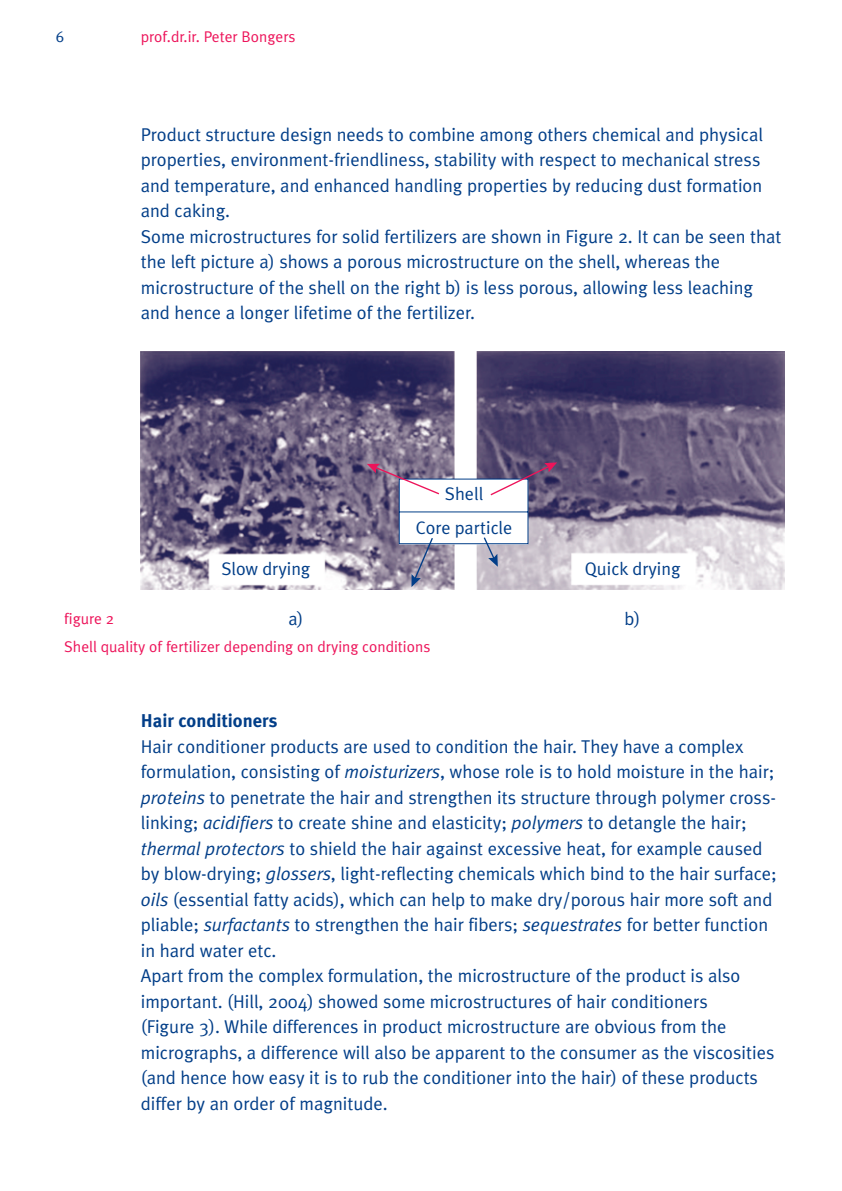
<style>
.page{position:relative;width:842px;height:1191px;background:#fff}
.page>*{position:absolute;margin:0;border:0;box-sizing:border-box;transform-origin:0 0}
.t1{font:18.4px/25.6px "Meta Plus Normal";color:#023e88}
.t2{font:700 18.4px "Meta Plus";color:#023e88}
.t3{font:18.2px/33.4px "Meta Plus Normal";color:#023e88;text-align:center}
.t4{font:15.6px "Meta Plus Normal";color:#ed145a}
.t5{font:15.6px "Meta Plus Normal";color:#023e88}
.s1{font-style:italic}
</style>
<div class="page">
<img style="left:141px;top:352px;width:643px;height:237px">
<svg style="left:367px;top:462px;width:190px;height:125px"></svg>
<p class="t5" style="left:56px;top:31px;width:10px">6</p>
<p class="t4" style="left:141px;top:31px;width:156px">prof.dr.ir. Peter Bongers</p>
<p class="t1" style="left:141px;top:123px;width:642px">Product structure design needs to combine among others chemical and physical properties, environment-friendliness, stability with respect to mechanical stress and temperature, and enhanced handling properties by reducing dust formation and caking.<br>Some microstructures for solid fertilizers are shown in Figure 2. It can be seen that the left picture a) shows a porous microstructure on the shell, whereas the microstructure of the shell on the right b) is less porous, allowing less leaching and hence a longer lifetime of the fertilizer.</p>
<p class="t3" style="left:416px;top:479px;width:98px">Shell<br>Core particle</p>
<p class="t3" style="left:221px;top:553px;width:91px">Slow drying</p>
<p class="t3" style="left:585px;top:553px;width:97px">Quick drying</p>
<p class="t4" style="left:64px;top:612px;width:51px">figure 2</p>
<p class="t3" style="left:288px;top:603px;width:17px">a)</p>
<p class="t3" style="left:625px;top:603px;width:17px">b)</p>
<p class="t4" style="left:64px;top:641px;width:368px">Shell quality of fertilizer depending on drying conditions</p>
<p class="t2" style="left:141px;top:713px;width:138px">Hair conditioners</p>
<p class="t1" style="left:141px;top:735px;width:638px">Hair conditioner products are used to condition the hair. They have a complex formulation, consisting of <span class="s1">moisturizers</span>, whose role is to hold moisture in the hair; <span class="s1">proteins</span> to penetrate the hair and strengthen its structure through polymer cross&shy;linking; <span class="s1">acidifiers</span> to create shine and elasticity; <span class="s1">polymers</span> to detangle the hair; <span class="s1">thermal protectors</span> to shield the hair against excessive heat, for example caused by blow-drying; <span class="s1">glossers</span>, light-reflecting chemicals which bind to the hair surface; <span class="s1">oils</span> (essential fatty acids), which can help to make dry/porous hair more soft and pliable; <span class="s1">surfactants</span> to strengthen the hair fibers; <span class="s1">sequestrates</span> for better function in hard water etc.<br>Apart from the complex formulation, the microstructure of the product is also important. (Hill, 2004) showed some microstructures of hair conditioners<br>(Figure 3). While differences in product microstructure are obvious from the micrographs, a difference will also be apparent to the consumer as the viscosities (and hence how easy it is to rub the conditioner into the hair) of these products differ by an order of magnitude.</p>
</div>
